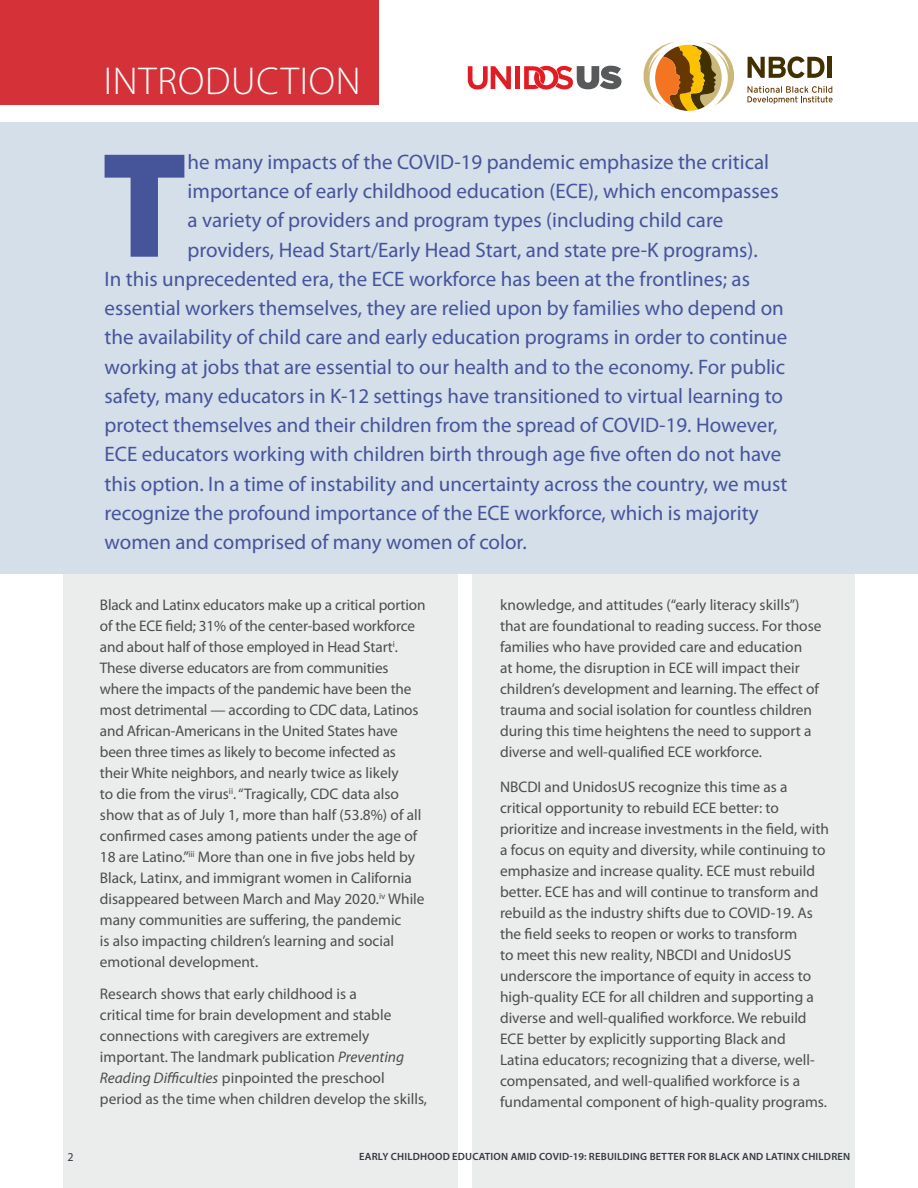
<style>
.page{position:relative;width:918px;height:1188px;background:#fff}
.page>*{position:absolute;margin:0;border:0;box-sizing:border-box;transform-origin:0 0}
.t1{font:900 151.2px "Myriad Pro";color:#46549a}
.t2{font:300 39px "Myriad Pro";letter-spacing:.02em;color:#fff}
.t3{font:21px "Myriad Pro";color:#46549a}
.t4{font:15.3px/21px "Myriad Pro";color:#4d4d4f}
.t5{font:12px "Myriad Pro";color:#343841}
.t6{font:600 10.5px "Myriad Pro";letter-spacing:.02em;color:#343841}
.s1{font-style:italic}
</style>
<div class="page">
<div style="left:63px;top:460px;width:395px;height:728px;background:#ebecec"></div>
<div style="left:472px;top:460px;width:383px;height:728px;background:#ebecec"></div>
<div style="left:0;top:122px;width:918px;height:451px;background:#d4dfea"></div>
<div style="left:0;top:0;width:378px;height:105px;background:#d43238"></div>
<svg style="left:643px;top:42px;width:91px;height:69px"></svg>
<svg style="left:747px;top:86px;width:86px;height:18px"></svg>
<svg style="left:748px;top:56px;width:77px;height:22px"></svg>
<hr style="left:828px;top:57px;width:4px;height:21px;background:#413100">
<svg style="left:468px;top:66px;width:43px;height:23px"></svg>
<div style="left:515px;top:66px;width:5px;height:23px;background:#e31b23"></div>
<svg style="left:524px;top:66px;width:97px;height:24px"></svg>
<h2 class="t2" style="left:104px;top:57px;width:258px">INTRODUCTION</h2>
<h1 class="t1" style="left:101px;top:105px;width:88px">T</h1>
<h3 class="t3" style="left:188px;top:149px;width:583px">he many impacts of the COVID-19 pandemic emphasize the critical</h3>
<h3 class="t3" style="left:188px;top:178px;width:593px">importance of early childhood education (ECE), which encompasses</h3>
<h3 class="t3" style="left:188px;top:207px;width:537px">a variety of providers and program types (including child care</h3>
<h3 class="t3" style="left:188px;top:237px;width:572px">providers, Head Start/Early Head Start, and state pre-K programs).</h3>
<h3 class="t3" style="left:105px;top:266px;width:647px">In this unprecedented era, the ECE workforce has been at the frontlines; as</h3>
<h3 class="t3" style="left:105px;top:295px;width:681px">essential workers themselves, they are relied upon by families who depend on</h3>
<h3 class="t3" style="left:105px;top:324px;width:684px">the availability of child care and early education programs in order to continue</h3>
<h3 class="t3" style="left:105px;top:354px;width:682px">working at jobs that are essential to our health and to the economy. For public</h3>
<h3 class="t3" style="left:105px;top:383px;width:680px">safety, many educators in K-12 settings have transitioned to virtual learning to</h3>
<h3 class="t3" style="left:105px;top:412px;width:674px">protect themselves and their children from the spread of COVID-19. However,</h3>
<h3 class="t3" style="left:105px;top:441px;width:678px">ECE educators working with children birth through age five often do not have</h3>
<h3 class="t3" style="left:105px;top:471px;width:684px">this option. In a time of instability and uncertainty across the country, we must</h3>
<h3 class="t3" style="left:105px;top:500px;width:656px">recognize the profound importance of the ECE workforce, which is majority</h3>
<h3 class="t3" style="left:105px;top:529px;width:424px">women and comprised of many women of color.</h3>
<p class="t4" style="left:100px;top:594px;width:327px">Black and Latinx educators make up a critical portion of the ECE field; 31% of the center-based workforce and about half of those employed in Head Start<sup>i</sup>.<br>These diverse educators are from communities where the impacts of the pandemic have been the most detrimental — according to CDC data, Latinos and African-Americans in the United States have been three times as likely to become infected as their White neighbors, and nearly twice as likely<br>to die from the virus<sup>ii</sup>. “Tragically, CDC data also show that as of July 1, more than half (53.8%) of all confirmed cases among patients under the age of 18 are Latino.”<sup>iii</sup> More than one in five jobs held by Black, Latinx, and immigrant women in California disappeared between March and May 2020.<sup>iv</sup> While many communities are suffering, the pandemic<br>is also impacting children’s learning and social emotional development.</p>
<p class="t4" style="left:100px;top:983px;width:329px">Research shows that early childhood is a<br>critical time for brain development and stable connections with caregivers are extremely important. The landmark publication <span class="s1">Preventing Reading Difficulties</span> pinpointed the preschool period as the time when children develop the skills,</p>
<p class="t4" style="left:500px;top:594px;width:323px">knowledge, and attitudes (“early literacy skills”) that are foundational to reading success. For those families who have provided care and education<br>at home, the disruption in ECE will impact their children’s development and learning. The effect of trauma and social isolation for countless children during this time heightens the need to support a diverse and well-qualified ECE workforce.</p>
<p class="t4" style="left:500px;top:776px;width:330px">NBCDI and UnidosUS recognize this time as a critical opportunity to rebuild ECE better: to prioritize and increase investments in the field, with a focus on equity and diversity, while continuing to emphasize and increase quality. ECE must rebuild better. ECE has and will continue to transform and rebuild as the industry shifts due to COVID-19. As the field seeks to reopen or works to transform<br>to meet this new reality, NBCDI and UnidosUS underscore the importance of equity in access to high-quality ECE for all children and supporting a diverse and well-qualified workforce. We rebuild ECE better by explicitly supporting Black and<br>Latina educators; recognizing that a diverse, well&shy;compensated, and well-qualified workforce is a fundamental component of high-quality programs.</p>
<p class="t5" style="left:68px;top:1150px;width:8px">2</p>
<p class="t6" style="left:359px;top:1150px;width:493px">EARLY CHILDHOOD EDUCATION AMID COVID-19: REBUILDING BETTER FOR BLACK AND LATINX CHILDREN</p>
</div>
